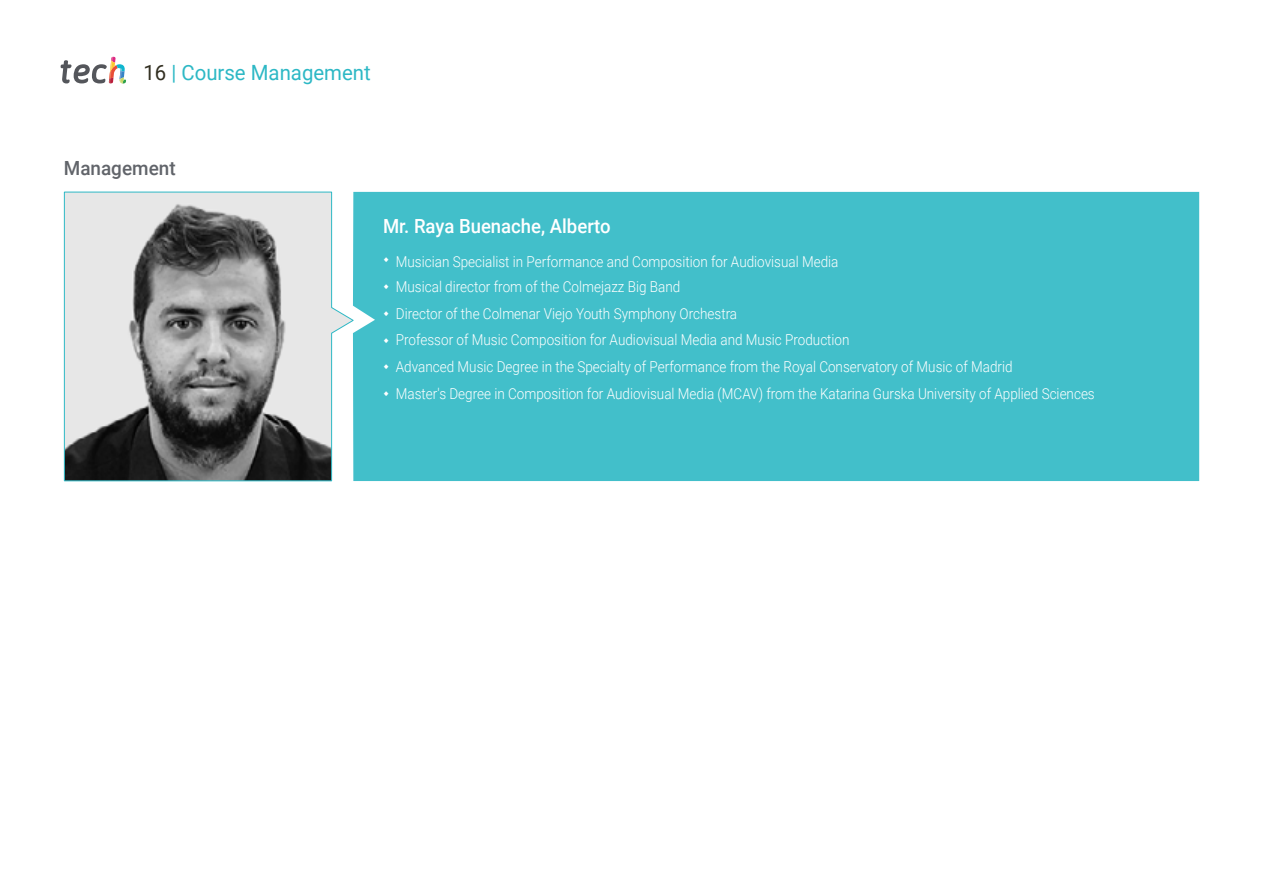
<style>
.page{position:relative;width:1263px;height:893px;background:#fff}
.page>*{position:absolute;margin:0;border:0;box-sizing:border-box;transform-origin:0 0}
.t1{font:21px "Roboto";color:#2db8c5}
.t2{font:500 19.5px "Roboto";color:#fff;scale:.95 1}
.t3{font:500 19.5px "Roboto";color:#61646a}
.t4{font:300 15px/26.7px "Roboto";color:#fff;scale:.9 1}
.s1{color:#312e20}
</style>
<div class="page">
<svg style="left:61px;top:57px;width:65px;height:27px"></svg>
<div style="left:354px;top:192px;width:845px;height:289px;background:#42bfca"></div>
<svg style="left:64px;top:192px;width:290px;height:289px;background:#9da2a3"></svg>
<svg style="left:384px;top:257px;width:4px;height:5px"></svg>
<svg style="left:384px;top:284px;width:4px;height:5px"></svg>
<svg style="left:384px;top:311px;width:4px;height:5px"></svg>
<svg style="left:384px;top:338px;width:4px;height:5px"></svg>
<svg style="left:384px;top:364px;width:4px;height:5px"></svg>
<svg style="left:384px;top:391px;width:4px;height:5px"></svg>
<h1 class="t1" style="left:144px;top:57px;width:229px"><span class="s1">16</span> | Course Management</h1>
<h2 class="t3" style="left:64px;top:154px;width:113px">Management</h2>
<h2 class="t2" style="left:383px;top:213px;width:241px">Mr. Raya Buenache, Alberto</h2>
<p class="t4" style="left:396px;top:249px;width:493px;line-height:24.5px">Musician Specialist in Performance and Composition for Audiovisual Media<br>Musical director from of the Colmejazz Big Band</p>
<p class="t4" style="left:396px;top:299px;width:778px">Director of the Colmenar Viejo Youth Symphony Orchestra<br>Professor of Music Composition for Audiovisual Media and Music Production<br>Advanced Music Degree in the Specialty of Performance from the Royal Conservatory of Music of Madrid<br>Master's Degree in Composition for Audiovisual Media (MCAV) from the Katarina Gurska University of Applied Sciences</p>
</div>
